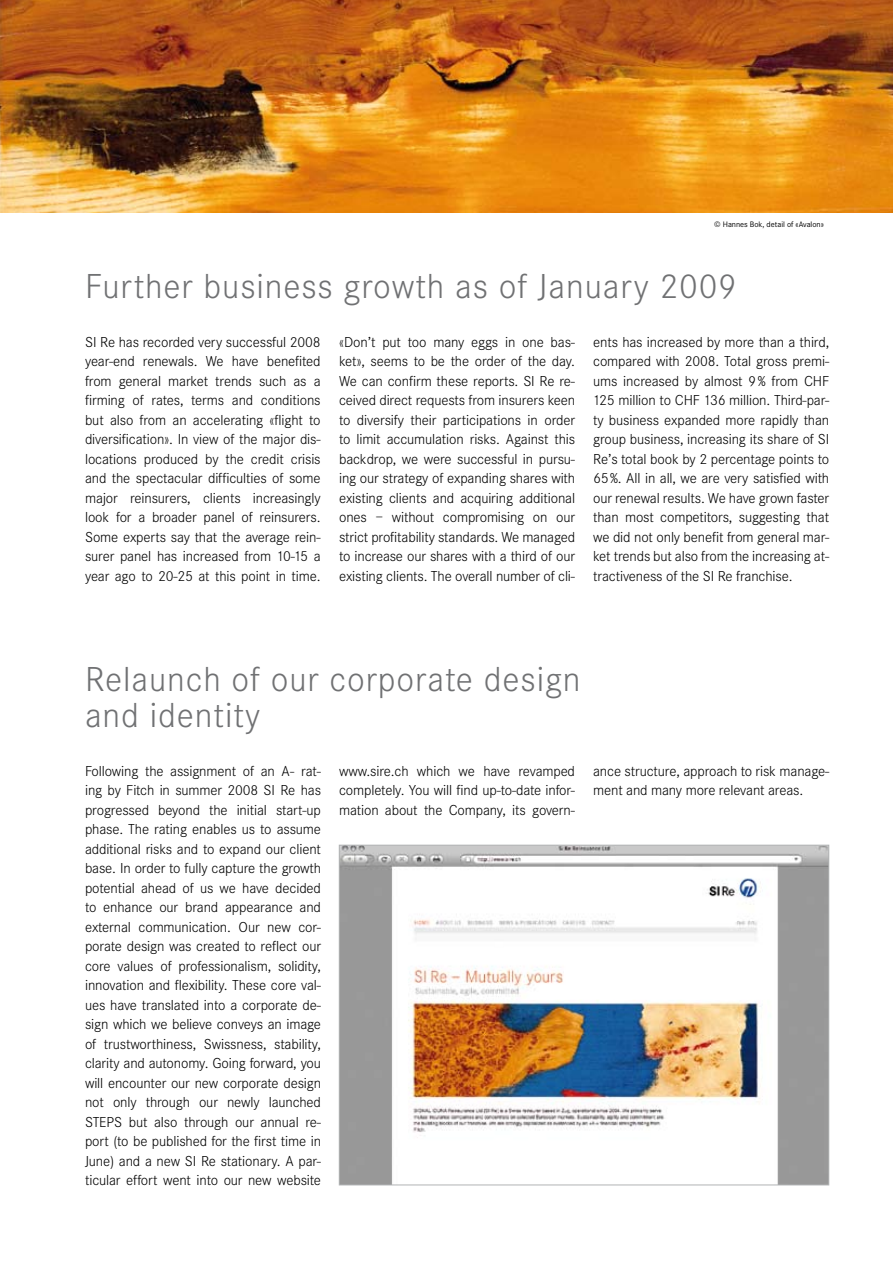
<style>
.page{position:relative;width:893px;height:1263px;background:#fff}
.page>*{position:absolute;margin:0;border:0;box-sizing:border-box;transform-origin:0 0}
.t1{font:300 36px/36px "Corporate S";letter-spacing:.025em;color:#707173}
.t2{font:300 15px/19.5px "Corporate S";letter-spacing:-.01em;color:#000;text-align:justify}
.t3{font:8.25px "Corporate S";color:#000}
</style>
<div class="page">
<img style="left:0;top:0;width:893px;height:213px">
<img style="left:341px;top:847px;width:486px;height:336px">
<p class="t3" style="left:714px;top:219px;width:111px">© Hannes Bok, detail of «Avalon»</p>
<h1 class="t1" style="left:85px;top:269px;width:653px">Further business growth as of January 2009</h1>
<p class="t2" style="left:85px;top:332px;width:237px">SI Re has recorded very successful 2008 year-end renewals. We have benefited from general market trends such as a firming of rates, terms and conditions but also from an accelerating «flight to diversification». In view of the major dis&shy;locations produced by the credit crisis and the spectacular difficulties of some major reinsurers, clients increasingly look for a broader panel of reinsurers.<br>Some experts say that the average rein&shy;surer panel has increased from 10-15 a year ago to 20-25 at this point in time.</p>
<p class="t2" style="left:339px;top:332px;width:238px">«Don’t put too many eggs in one bas&shy;ket», seems to be the order of the day.<br>We can confirm these reports. SI Re re&shy;ceived direct requests from insurers keen to diversify their participations in order to limit accumulation risks. Against this backdrop, we were successful in pursu&shy;ing our strategy of expanding shares with existing clients and acquiring additional ones – without compromising on our strict profitability standards. We managed to increase our shares with a third of our existing clients. The overall number of cli-</p>
<p class="t2" style="left:593px;top:332px;width:238px">ents has increased by more than a third, compared with 2008. Total gross premi&shy;ums increased by almost 9% from CHF 125 million to CHF 136 million. Third-par&shy;ty business expanded more rapidly than group business, increasing its share of SI Re’s total book by 2 percentage points to 65%. All in all, we are very satisfied with our renewal results. We have grown faster than most competitors, suggesting that we did not only benefit from general mar&shy;ket trends but also from the increasing at&shy;tractiveness of the SI Re franchise.</p>
<h1 class="t1" style="left:85px;top:662px;width:497px">Relaunch of our corporate design and identity</h1>
<p class="t2" style="left:85px;top:761px;width:238px">Following the assignment of an A- rat&shy;ing by Fitch in summer 2008 SI Re has progressed beyond the initial start-up phase. The rating enables us to assume additional risks and to expand our client base. In order to fully capture the growth potential ahead of us we have decided to enhance our brand appearance and external communication. Our new cor&shy;porate design was created to reflect our core values of professionalism, solidity, innovation and flexibility. These core val&shy;ues have translated into a corporate de&shy;sign which we believe conveys an image of trustworthiness, Swissness, stability, clarity and autonomy. Going forward, you will encounter our new corporate design not only through our newly launched STEPS but also through our annual re&shy;port (to be published for the first time in June) and a new SI Re stationary. A par&shy;ticular effort went into our new website</p>
<p class="t2" style="left:339px;top:761px;width:237px">www.sire.ch which we have revamped completely. You will find up-to-date infor&shy;mation about the Company, its govern-</p>
<p class="t2" style="left:593px;top:761px;width:237px">ance structure, approach to risk manage&shy;ment and many more relevant areas.</p>
</div>
